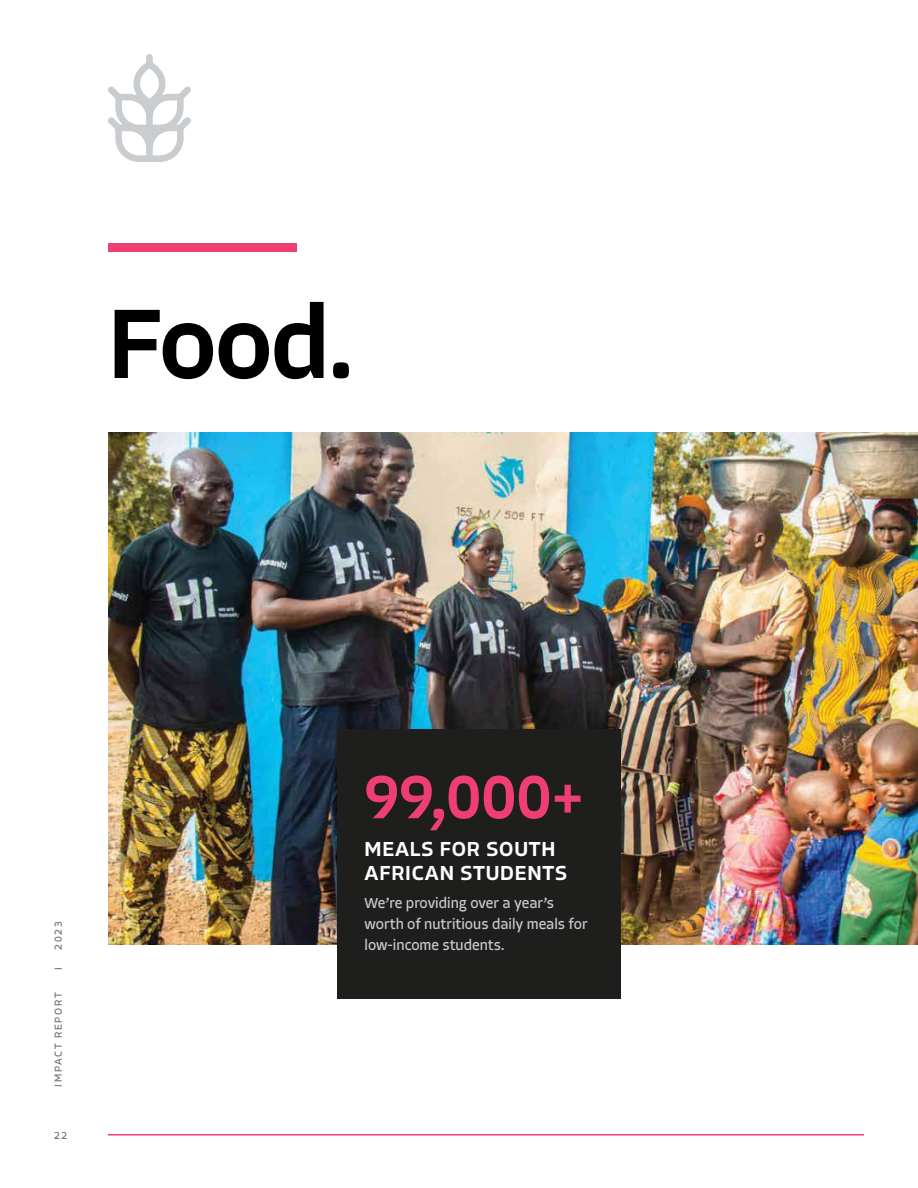
<style>
.page{position:relative;width:918px;height:1188px;background:#fff}
.page>*{position:absolute;margin:0;border:0;box-sizing:border-box;transform-origin:0 0}
.t1{font:500 102px "Allotrope";color:#000}
.t2{font:500 63px "Allotrope";color:#ee3e72}
.t3{font:500 21px/24px "Allotrope";letter-spacing:.04em;color:#fff}
.t4{font:15px/21px "Allotrope";color:#cacdcf}
.t5{font:10.5px "Allotrope";letter-spacing:.16em;color:#746f6f}
</style>
<div class="page">
<img style="left:108px;top:432px;width:810px;height:513px">
<hr style="left:108px;top:1134px;width:756px;height:1px;background:#ee3e72">
<div style="left:108px;top:243px;width:189px;height:9px;background:#ee3e72"></div>
<svg style="left:108px;top:54px;width:83px;height:108px"></svg>
<div style="left:338px;top:729px;width:283px;height:270px;background:#1e1e1d"></div>
<h1 class="t1" style="left:108px;top:298px;width:248px">Food.</h1>
<p class="t5" style="left:54px;top:950px;width:30px;rotate:-90deg">2023</p>
<p class="t5" style="left:54px;top:970px;width:4px;rotate:-90deg">I</p>
<p class="t5" style="left:54px;top:1087px;width:96px;rotate:-90deg">IMPACT REPORT</p>
<p class="t5" style="left:54px;top:1131px;width:15px">22</p>
<h2 class="t2" style="left:364px;top:769px;width:222px">99,000+</h2>
<h3 class="t3" style="left:364px;top:838px;width:204px">MEALS FOR SOUTH<br>AFRICAN STUDENTS</h3>
<p class="t4" style="left:364px;top:893px;width:225px">We’re providing over a year’s worth of nutritious daily meals for low-income students.</p>
</div>
